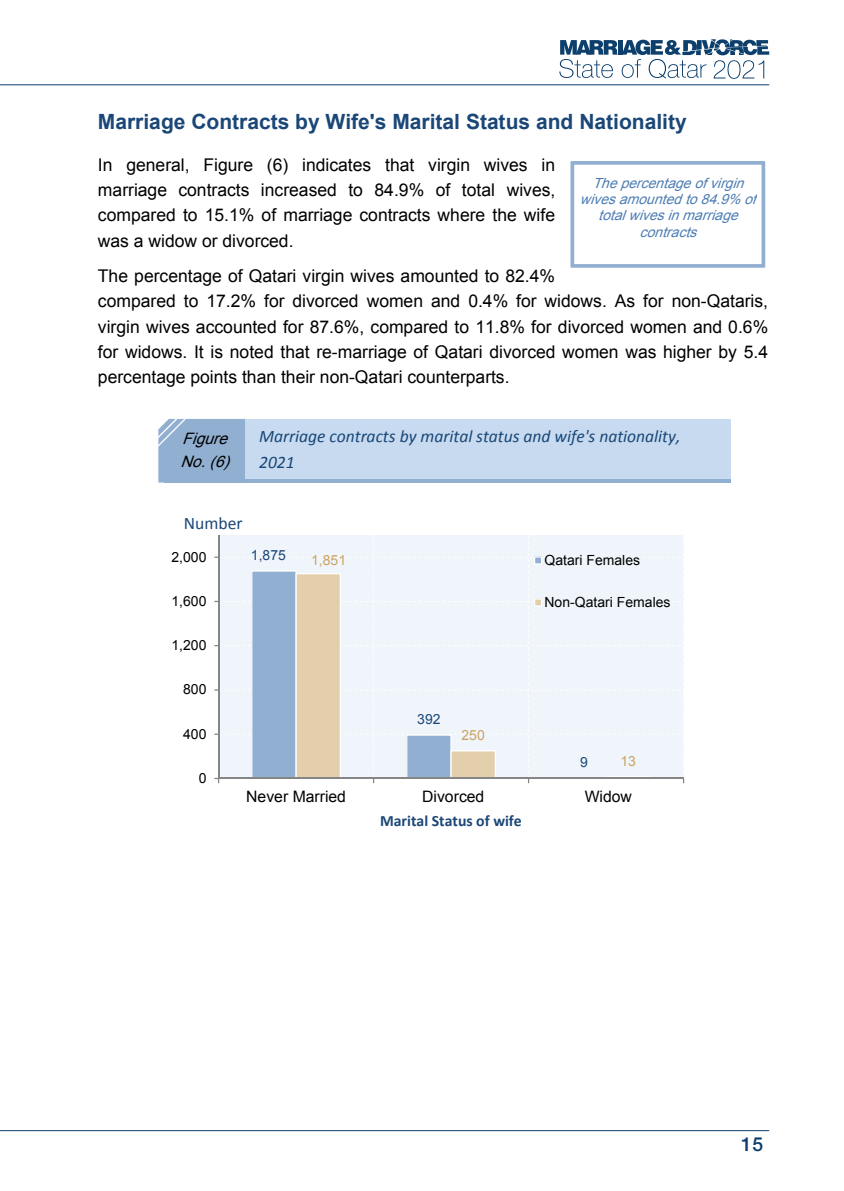
<style>
.page{position:relative;width:844px;height:1191px;background:#fff}
.page>*{position:absolute;margin:0;border:0;box-sizing:border-box;transform-origin:0 0}
.t1{font:700 21px "Arial";color:#1a4777}
.t2{font:500 19.25px "Helvetica Neue";color:#0c3f6c}
.t3{font:17.5px/25.2px "Arial";color:#000;text-align:justify}
.t4{font:italic 17.5px/26.6px "Calibri";color:#184777}
.t5{font:17.5px "Calibri";color:#1a4777}
.t6{font:15.75px "Arial";color:#000}
.t7{font:700 15.75px "Calibri";color:#1a4777}
.t8{font:italic 15.75px/23.3px "Arial";color:#000}
.t9{font:italic 14px/16.1px "Arial";color:#4d7db4;text-align:center}
.t10{font:14px "Arial";color:#000}
.t11{font:14px "Arial";color:#cba360}
.t12{font:14px "Arial";color:#1a4777}
</style>
<div class="page">
<hr style="left:0;top:84px;width:769px;height:1px;background:#0c3f6c">
<hr style="left:0;top:1130px;width:769px;height:1px;background:#0c3f6c">
<svg style="left:559px;top:39px;width:210px;height:40px"></svg>
<div style="left:218px;top:535px;width:465px;height:243px;background:#eff5fb"></div>
<svg style="left:373px;top:535px;width:310px;height:243px"></svg>
<svg style="left:251px;top:571px;width:90px;height:207px;background:#bdc1c1"></svg>
<svg style="left:406px;top:734px;width:90px;height:44px"></svg>
<svg style="left:561px;top:776px;width:89px;height:2px"></svg>
<hr style="left:218px;top:535px;width:1px;height:243px;background:#868687">
<hr style="left:218px;top:778px;width:465px;height:1px;background:#868687">
<svg style="left:534px;top:556px;width:8px;height:8px"></svg>
<svg style="left:534px;top:598px;width:8px;height:8px"></svg>
<div style="left:246px;top:419px;width:484px;height:60px;background:#c8daef"></div>
<hr style="left:164px;top:479px;width:566px;height:4px;background:#91afd1">
<div style="left:158px;top:419px;width:88px;height:64px;background:#91afd1"></div>
<svg style="left:570px;top:161px;width:195px;height:107px"></svg>
<p class="t1" style="left:98px;top:108px;width:590px">Marriage Contracts by Wife's Marital Status and Nationality</p>
<p class="t3" style="left:98px;top:152px;width:459px">In general, Figure (6) indicates that virgin wives in marriage contracts increased to 84.9% of total wives, compared to 15.1% of marriage contracts where the wife was a widow or divorced.</p>
<p class="t3" style="left:98px;top:264px;width:671px;text-align:left">The percentage of Qatari virgin wives amounted to 82.4%<br>compared to 17.2% for divorced women and 0.4% for widows. As for non-Qataris, virgin wives accounted for 87.6%, compared to 11.8% for divorced women and 0.6% for widows. It is noted that re-marriage of Qatari divorced women was higher by 5.4 percentage points than their non-Qatari counterparts.</p>
<p class="t9" style="left:579px;top:175px;width:184px">Thepercentageofvirgin wivesamountedto84.9% of totalwivesinmarriage contracts</p>
<p class="t8" style="left:180px;top:427px;width:57px">Figure<br>No.(6)</p>
<p class="t4" style="left:259px;top:422px;width:422px">Marriage contracts by marital status and wife's nationality,<br>2021</p>
<p class="t5" style="left:184px;top:512px;width:60px">Number</p>
<p class="t10" style="left:171px;top:547px;width:37px">2,000</p>
<p class="t12" style="left:251px;top:546px;width:36px">1,875</p>
<p class="t10" style="left:171px;top:592px;width:37px">1,600</p>
<p class="t10" style="left:171px;top:636px;width:37px">1,200</p>
<p class="t10" style="left:183px;top:680px;width:25px">800</p>
<p class="t10" style="left:183px;top:724px;width:25px">400</p>
<p class="t10" style="left:199px;top:769px;width:9px">0</p>
<p class="t11" style="left:311px;top:550px;width:36px">1,851</p>
<p class="t12" style="left:417px;top:710px;width:25px">392</p>
<p class="t11" style="left:461px;top:726px;width:25px">250</p>
<p class="t10" style="left:544px;top:551px;width:97px">Qatari Females</p>
<p class="t10" style="left:544px;top:593px;width:128px">Non-Qatari Females</p>
<p class="t12" style="left:580px;top:752px;width:9px">9</p>
<p class="t11" style="left:620px;top:752px;width:17px">13</p>
<p class="t6" style="left:246px;top:786px;width:101px">Never Married</p>
<p class="t6" style="left:422px;top:786px;width:64px">Divorced</p>
<p class="t6" style="left:584px;top:786px;width:49px">Widow</p>
<p class="t7" style="left:380px;top:810px;width:143px">Marital Status of wife</p>
<p class="t2" style="left:741px;top:1128px;width:23px">15</p>
</div>
